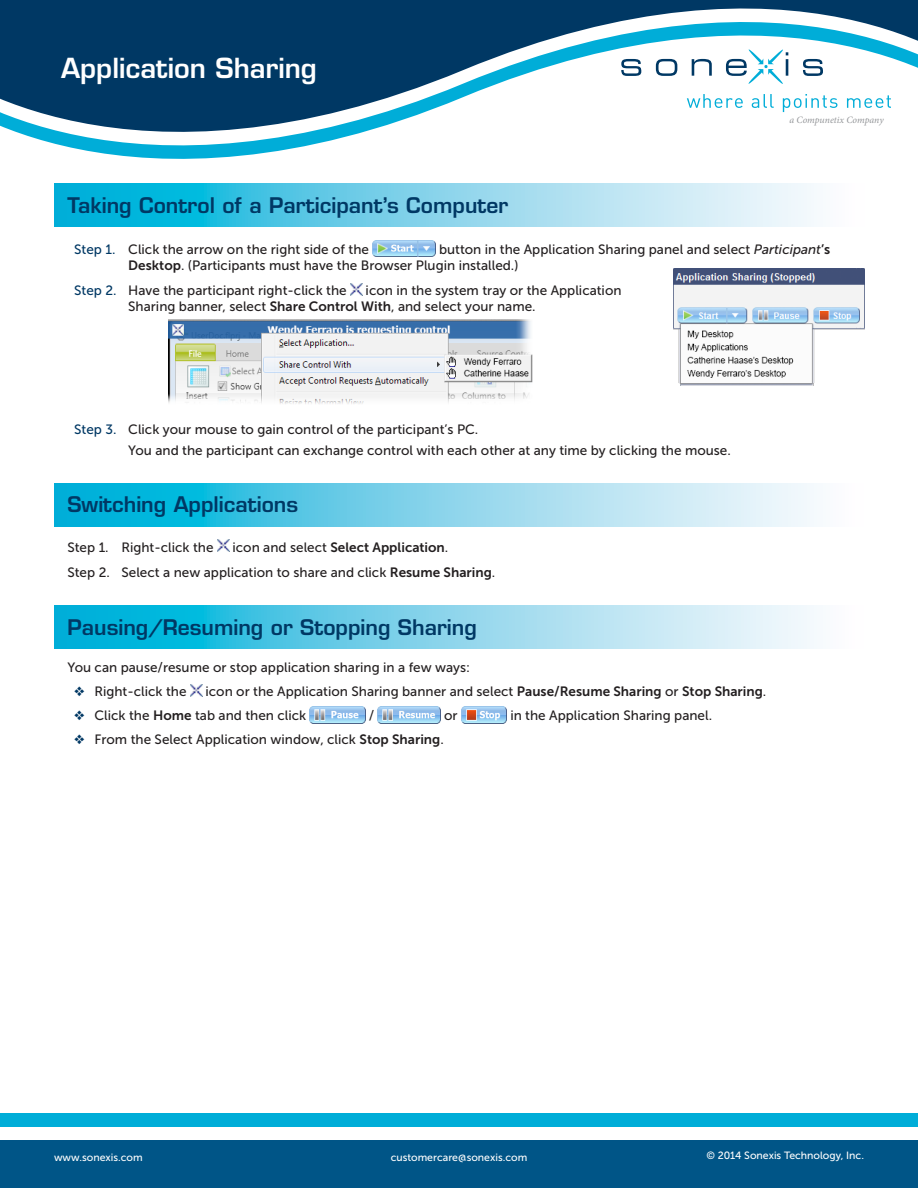
<style>
.page{position:relative;width:918px;height:1188px;background:#fff}
.page>*{position:absolute;margin:0;border:0;box-sizing:border-box;transform-origin:0 0}
.TaskTitle{font:600 27px "Eurostile LT Std";color:#fff}
.SectionHead{font:600 21px "Eurostile LT Std";color:#003864}
.StepNumbered{font:13.5px/16.2px "Museo Sans 500";color:#231f20}
.Body{font:13.5px "Museo Sans 500";color:#231f20}
.stepIndent{font:13.5px "Museo Sans 500";color:#231f20}
.Body-2{font:13.5px "Museo Sans 700";color:#231f20}
.t1{font:10.5px "Museo Sans 500";color:#fff}
.t2{font:italic 9.75px "Minion Pro";color:#939598}
.s1{font-style:italic}
.s2{font-family:"Museo Sans 700"}
.s3{color:#003864}
.s4{font-family:"Museo Sans 500"}
</style>
<div class="page">
<div style="left:0;top:1141px;width:918px;height:47px;background:#005587"></div>
<div style="left:0;top:1114px;width:918px;height:13px;background:#00add8"></div>
<svg style="left:0;top:0;width:918px;height:184px"></svg>
<svg style="left:621px;top:59px;width:20px;height:17px"></svg>
<svg style="left:656px;top:59px;width:21px;height:17px"></svg>
<svg style="left:692px;top:59px;width:20px;height:17px"></svg>
<svg style="left:803px;top:59px;width:20px;height:17px"></svg>
<svg style="left:687px;top:94px;width:56px;height:14px"></svg>
<svg style="left:752px;top:94px;width:22px;height:14px"></svg>
<svg style="left:783px;top:94px;width:54px;height:18px"></svg>
<svg style="left:847px;top:95px;width:44px;height:13px"></svg>
<svg style="left:726px;top:49px;width:62px;height:36px"></svg>
<svg style="left:217px;top:540px;width:12px;height:12px"></svg>
<svg style="left:190px;top:684px;width:12px;height:12px"></svg>
<img style="left:310px;top:707px;width:55px;height:16px">
<img style="left:378px;top:707px;width:63px;height:16px">
<img style="left:461px;top:707px;width:46px;height:16px">
<svg style="left:54px;top:483px;width:760px;height:43px;background:#7ad3ea"></svg>
<svg style="left:54px;top:606px;width:760px;height:43px;background:#7ad3ea"></svg>
<img style="left:373px;top:240px;width:63px;height:17px">
<svg style="left:350px;top:283px;width:12px;height:12px"></svg>
<img style="left:674px;top:269px;width:190px;height:116px">
<img style="left:168px;top:319px;width:365px;height:85px">
<svg style="left:54px;top:184px;width:760px;height:43px;background:#7ad3ea"></svg>
<p class="TaskTitle" style="left:61px;top:51px;width:257px">Application Sharing</p>
<p class="SectionHead" style="left:68px;top:192px;width:442px">Taking Control of a Participant’s Computer</p>
<p class="t2" style="left:790px;top:113px;width:96px">a Compunetix Company</p>
<p class="StepNumbered" style="left:128px;top:241px;width:703px;text-indent:311px">button in the Application Sharing panel and select <span class="s1">Participant</span><span class="s2">’s<br>Desktop</span>. (Participants must have the Browser Plugin installed.)</p>
<p class="StepNumbered" style="left:74px;top:283px;width:274px"><span class="s3">Step 2.</span> Have the participant right-click the</p>
<p class="StepNumbered" style="left:74px;top:241px;width:296px"><span class="s3">Step 1.</span> Click the arrow on the right side of the</p>
<p class="StepNumbered" style="left:128px;top:283px;width:495px;text-indent:237px">icon in the system tray or the Application<br>Sharing banner, select <span class="s2">Share Control With</span>, and select your name.</p>
<p class="StepNumbered" style="left:74px;top:421px;width:406px"><span class="s3">Step 3.</span> Click your mouse to gain control of the participant’s PC.</p>
<p class="stepIndent" style="left:128px;top:443px;width:604px">You and the participant can exchange control with each other at any time by clicking the mouse.</p>
<p class="SectionHead" style="left:68px;top:492px;width:232px">Switching Applications</p>
<p class="Body" style="left:68px;top:540px;width:148px">Step 1. Right-click the</p>
<p class="Body-2" style="left:233px;top:540px;width:217px"><span class="s4">icon and select</span> Select Application<span class="s4">.</span></p>
<p class="Body" style="left:68px;top:565px;width:429px">Step 2. Select a new application to share and click <span class="s2">Resume Sharing</span>.</p>
<p class="SectionHead" style="left:68px;top:614px;width:411px">Pausing/Resuming or Stopping Sharing</p>
<p class="Body" style="left:68px;top:660px;width:404px">You can pause/resume or stop application sharing in a few ways:</p>
<p class="StepNumbered" style="left:74px;top:684px;width:114px"><span class="s3">❖</span> Right-click the</p>
<p class="StepNumbered" style="left:206px;top:684px;width:562px">icon or the Application Sharing banner and select <span class="s2">Pause/Resume Sharing</span> or <span class="s2">Stop Sharing</span>.</p>
<p class="StepNumbered" style="left:74px;top:708px;width:234px"><span class="s3">❖</span> Click the <span class="s2">Home</span> tab and then click</p>
<p class="StepNumbered" style="left:369px;top:708px;width:7px">/</p>
<p class="StepNumbered" style="left:444px;top:708px;width:15px">or</p>
<p class="StepNumbered" style="left:510px;top:708px;width:203px">in the Application Sharing panel.</p>
<p class="StepNumbered" style="left:74px;top:732px;width:371px"><span class="s3">❖</span> From the Select Application window, click <span class="s2">Stop Sharing</span>.</p>
<p class="t1" style="left:54px;top:1152px;width:90px">www.sonexis.com</p>
<p class="t1" style="left:391px;top:1152px;width:138px">customercare@sonexis.com</p>
<p class="t1" style="left:706px;top:1149px;width:159px">© 2014 Sonexis Technology, Inc.</p>
</div>
